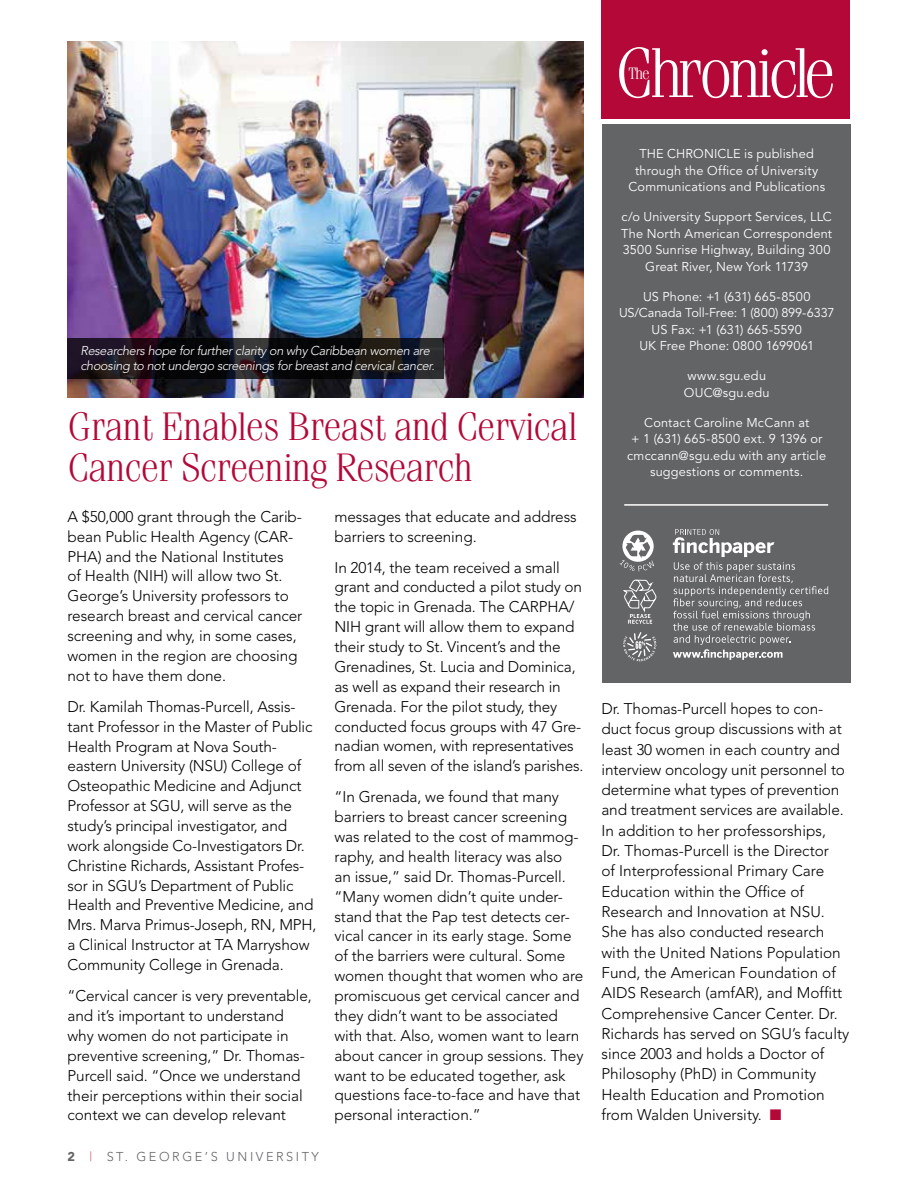
<style>
.page{position:relative;width:918px;height:1188px;background:#fff}
.page>*{position:absolute;margin:0;border:0;box-sizing:border-box;transform-origin:0 0}
.t1{font:300 70.5px "Fenice";letter-spacing:-.09em;color:#fff}
.t2{font:300 39.75px/40.5px "Fenice";letter-spacing:-.035em;color:#b30838}
.t3{font:300 16.5px "Fenice";color:#fff}
.t4{font:300 15.3px/19.8px "Avenir";letter-spacing:-.005em;color:#000}
.t5{font:12.75px/16.5px "Avenir";letter-spacing:.01em;color:#fff;text-align:center}
.t6{font:italic 300 12.75px/15px "Avenir";letter-spacing:-.025em;color:#fff}
.t7{font:300 12.75px "Avenir";letter-spacing:.2em;color:#636466}
.s1{font-weight:900}
.s2{color:#c45258}
.s3{color:#b30838}
</style>
<div class="page">
<div style="left:602px;top:0;width:248px;height:118px;background:#b30838"></div>
<div style="left:602px;top:124px;width:248px;height:559px;background:#636466"></div>
<hr style="left:624px;top:504px;width:204px;height:2px;background:#fff">
<svg style="left:673px;top:529px;width:155px;height:131px"></svg>
<svg style="left:620px;top:531px;width:34px;height:40px"></svg>
<svg style="left:623px;top:580px;width:33px;height:44px"></svg>
<svg style="left:623px;top:632px;width:33px;height:29px"></svg>
<img style="left:68px;top:41px;width:516px;height:356px">
<svg style="left:68px;top:339px;width:376px;height:40px;background:#151216"></svg>
<h1 class="t1" style="left:615px;top:32px;width:223px">Chronicle</h1>
<p class="t3" style="left:629px;top:64px;width:23px">The</p>
<p class="t6" style="left:80px;top:343px;width:356px">Researchers hope for further clarity on why Caribbean women are choosing to not undergo screenings for breast and cervical cancer.</p>
<h2 class="t2" style="left:68px;top:406px;width:512px">Grant Enables Breast and Cervical<br>Cancer Screening Research</h2>
<p class="t4" style="left:67px;top:507px;width:236px">A $50,000 grant through the Carib&shy;bean Public Health Agency (CAR-<br>PHA) and the National Institutes<br>of Health (NIH) will allow two St.<br>George’s University professors to research breast and cervical cancer screening and why, in some cases, women in the region are choosing not to have them done.</p>
<p class="t4" style="left:67px;top:697px;width:251px">Dr. Kamilah Thomas-Purcell, Assis&shy;tant Professor in the Master of Public Health Program at Nova South&shy;eastern University (NSU) College of Osteopathic Medicine and Adjunct Professor at SGU, will serve as the study’s principal investigator, and work alongside Co-Investigators Dr.<br>Christine Richards, Assistant Profes&shy;sor in SGU’s Department of Public Health and Preventive Medicine, and Mrs. Marva Primus-Joseph, RN, MPH, a Clinical Instructor at TA Marryshow Community College in Grenada.</p>
<p class="t4" style="left:67px;top:986px;width:246px">“Cervical cancer is very preventable, and it’s important to understand why women do not participate in preventive screening,” Dr. Thomas-Purcell said. “Once we understand their perceptions within their social context we can develop relevant</p>
<p class="t4" style="left:334px;top:506px;width:244px">messages that educate and address barriers to screening.</p>
<p class="t4" style="left:334px;top:557px;width:250px">In 2014, the team received a small grant and conducted a pilot study on the topic in Grenada. The CARPHA/ NIH grant will allow them to expand their study to St. Vincent’s and the Grenadines, St. Lucia and Dominica, as well as expand their research in Grenada. For the pilot study, they conducted focus groups with 47 Gre&shy;nadian women, with representatives from all seven of the island’s parishes.</p>
<p class="t4" style="left:334px;top:787px;width:251px">“In Grenada, we found that many barriers to breast cancer screening was related to the cost of mammog&shy;raphy, and health literacy was also<br>an issue,” said Dr. Thomas-Purcell. “Many women didn’t quite under&shy;stand that the Pap test detects cer&shy;vical cancer in its early stage. Some of the barriers were cultural. Some women thought that women who are promiscuous get cervical cancer and they didn’t want to be associated with that. Also, women want to learn about cancer in group sessions. They want to be educated together, ask questions face-to-face and have that personal interaction.”</p>
<p class="t7" style="left:68px;top:1149px;width:253px"><span class="s1">2</span> <span class="s2">|</span> ST. GEORGE’S UNIVERSITY</p>
<p class="t5" style="left:628px;top:146px;width:198px">THE CHRONICLE is published through the Office of University<br>Communications and Publications</p>
<p class="t5" style="left:621px;top:209px;width:212px">c/o University Support Services, LLC The North American Correspondent 3500 Sunrise Highway, Building 300<br>Great River, New York 11739</p>
<p class="t5" style="left:619px;top:288px;width:217px">US Phone: +1 (631) 665-8500<br>US/Canada Toll-Free: 1 (800) 899-6337<br>US Fax: +1 (631) 665-5590<br>UK Free Phone: 0800 1699061</p>
<p class="t5" style="left:684px;top:368px;width:87px;text-align:left">www.sgu.edu<br>OUC@sgu.edu</p>
<p class="t5" style="left:627px;top:414px;width:200px">Contact Caroline McCann at<br>+ 1 (631) 665-8500 ext. 9 1396 or cmccann@sgu.edu with any article suggestions or comments.</p>
<p class="t4" style="left:602px;top:698px;width:249px;line-height:20.2px">Dr. Thomas-Purcell hopes to con&shy;duct focus group discussions with at least 30 women in each country and interview oncology unit personnel to determine what types of prevention and treatment services are available.<br>In addition to her professorships,<br>Dr. Thomas-Purcell is the Director<br>of Interprofessional Primary Care Education within the Office of Research and Innovation at NSU.<br>She has also conducted research with the United Nations Population Fund, the American Foundation of AIDS Research (amfAR), and Moffitt Comprehensive Cancer Center. Dr.<br>Richards has served on SGU’s faculty since 2003 and holds a Doctor of Philosophy (PhD) in Community Health Education and Promotion from Walden University. <span class="s3">■</span></p>
</div>
